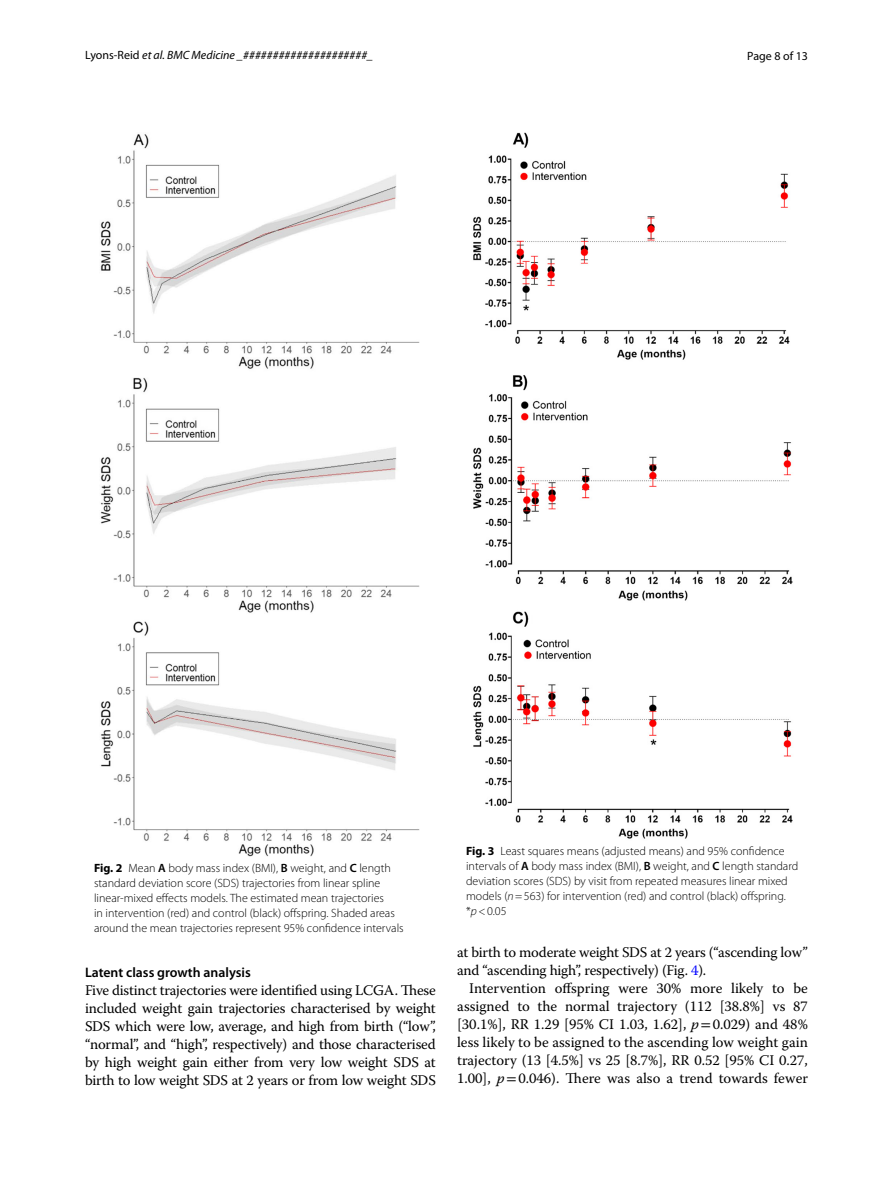
<style>
.page{position:relative;width:893px;height:1187px;background:#fff}
.page>*{position:absolute;margin:0;border:0;box-sizing:border-box;transform-origin:0 0}
.t1{font:14.7px/18px "Warnock Pro";letter-spacing:-.015em;color:#000;text-align:justify}
.t2{font:600 13.8px "Myriad Pro";color:#000}
.t3{font:300 12px/15px "Myriad Pro";color:#000}
.t4{font:italic 12px "Myriad Pro";color:#000}
.t5{font:12px "Myriad Pro";color:#000}
.s1{font-style:normal}
.s2{font-weight:700}
.s3{font-weight:600}
.s4{font-style:italic}
.s5{color:#00f}
.s6{font-family:"STIX"}
</style>
<div class="page">
<img style="left:100px;top:134px;width:320px;height:722px">
<img style="left:473px;top:133px;width:320px;height:706px">
<p class="t4" style="left:85px;top:48px;width:290px"><span class="s1">Lyons‑Reid</span> et al. BMC Medicine _#####################_</p>
<p class="t5" style="left:747px;top:48px;width:62px">Page 8 of 13</p>
<p class="t3" style="left:94px;top:860px;width:311px"><span class="s2">Fig. 2</span> Mean <span class="s3">A</span> body mass index (BMI), <span class="s3">B</span> weight, and <span class="s3">C</span> length standard deviation score (SDS) trajectories from linear spline linear-mixed effects models. The estimated mean trajectories<br>in intervention (red) and control (black) offspring. Shaded areas around the mean trajectories represent 95% confidence intervals</p>
<p class="t2" style="left:85px;top:963px;width:167px">Latent class growth analysis</p>
<p class="t1" style="left:85px;top:981px;width:352px">Five distinct trajectories were identified using LCGA. These included weight gain trajectories characterised by weight SDS which were low, average, and high from birth (“low”, “normal”, and “high”, respectively) and those characterised by high weight gain either from very low weight SDS at birth to low weight SDS at 2 years or from low weight SDS</p>
<p class="t3" style="left:466px;top:844px;width:334px"><span class="s2">Fig. 3</span> Least squares means (adjusted means) and 95% confidence intervals of <span class="s3">A</span> body mass index (BMI), <span class="s3">B</span> weight, and <span class="s3">C</span> length standard deviation scores (SDS) by visit from repeated measures linear mixed models (<span class="s4">n</span>=563) for intervention (red) and control (black) offspring. *<span class="s4">p</span>&lt;0.05</p>
<p class="t1" style="left:457px;top:942px;width:352px">at birth to moderate weight SDS at 2 years (“ascending low” and “ascending high”, respectively) (Fig. <span class="s5">4</span>).</p>
<p class="t1" style="left:457px;top:978px;width:352px;text-indent:12px">Intervention offspring were 30% more likely to be assigned to the normal trajectory (112 [38.8%] vs 87 [30.1%], RR 1.29 [95% CI 1.03, 1.62], <span class="s4">p</span><span class="s6">=</span>0.029) and 48% less likely to be assigned to the ascending low weight gain trajectory (13 [4.5%] vs 25 [8.7%], RR 0.52 [95% CI 0.27, 1.00], <span class="s4">p</span><span class="s6">=</span>0.046). There was also a trend towards fewer</p>
</div>
